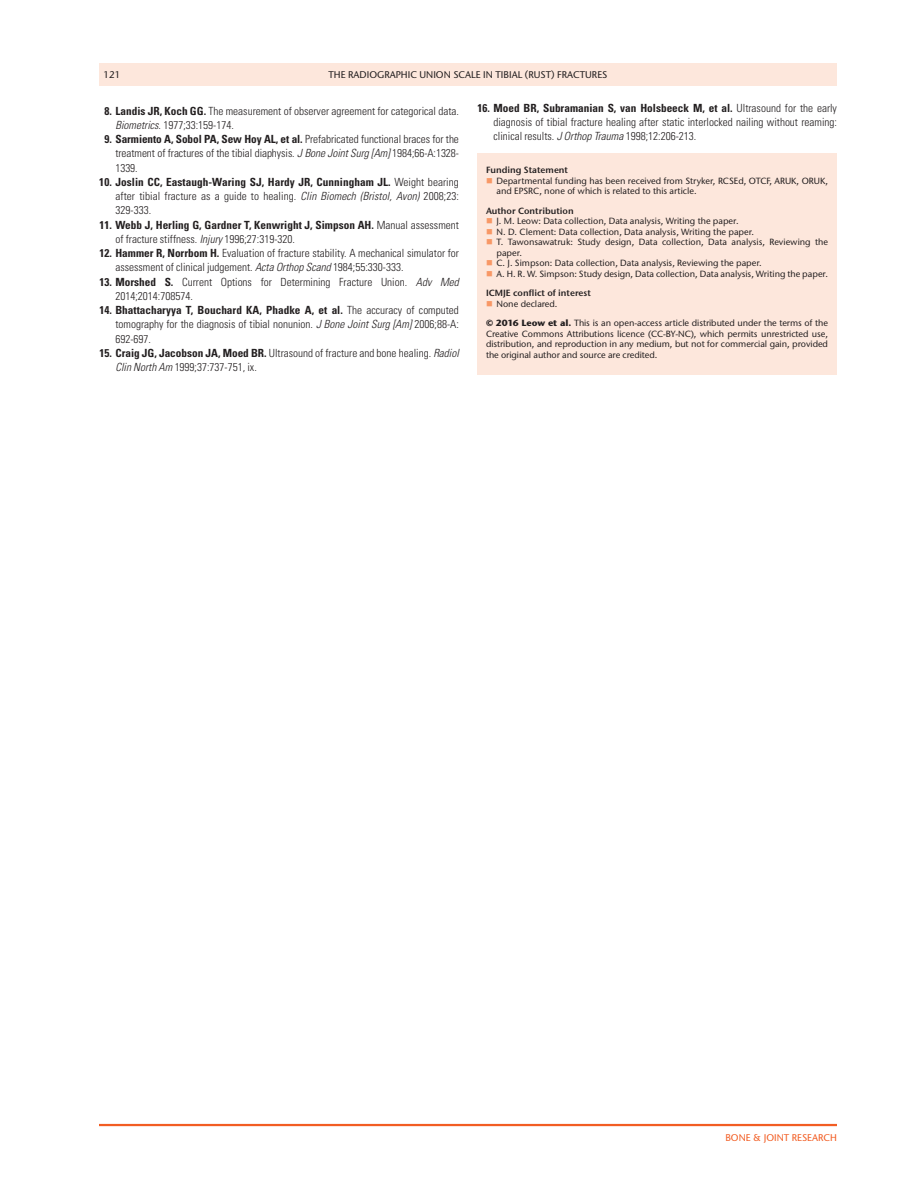
<style>
.page{position:relative;width:918px;height:1188px;background:#fff}
.page>*{position:absolute;margin:0;border:0;box-sizing:border-box;transform-origin:0 0}
.t1{font:300 condensed 11.25px/14.2px "Univers LT Std";color:#231f20}
.t2{font:500 9.75px "Stone Sans ITC Pro";color:#231f20}
.t3{font:500 9.75px "Stone Sans ITC Pro";color:#f25d23}
.t4{font:500 9px/10.5px "Stone Sans ITC Pro";color:#231f20}
.t5{font:600 9px "Stone Sans ITC Pro";color:#231f20}
.s1{font-weight:700}
.s2{font-style:italic}
</style>
<div class="page">
<div style="left:99px;top:63px;width:738px;height:23px;background:#fde7dc"></div>
<hr style="left:99px;top:1124px;width:738px;height:2px;background:#f25d23">
<div style="left:477px;top:153px;width:360px;height:221px;background:#fde7dc"></div>
<p class="t2" style="left:104px;top:68px;width:18px">121</p>
<p class="t2" style="left:329px;top:68px;width:280px">The radiographic union scale in tibial (RUST) fractures</p>
<p class="t1" style="left:115px;top:104px;width:345px;text-indent:-11px"><span class="s1">8. Landis JR, Koch GG.</span> The measurement of observer agreement for categorical data.<br><span class="s2">Biometrics</span>. 1977;33:159-174.</p>
<p class="t1" style="left:115px;top:132px;width:345px;text-align:justify;text-indent:-11px"><span class="s1">9. Sarmiento A, Sobol PA, Sew Hoy AL, et al.</span> Prefabricated functional braces for the treatment of fractures of the tibial diaphysis. <span class="s2">J Bone Joint Surg [Am]</span> 1984;66-A:1328- 1339.</p>
<p class="t1" style="left:115px;top:175px;width:345px;text-align:justify;text-indent:-16px"><span class="s1">10. Joslin CC, Eastaugh-Waring SJ, Hardy JR, Cunningham JL.</span> Weight bearing after tibial fracture as a guide to healing. <span class="s2">Clin Biomech (Bristol, Avon)</span> 2008;23:<br>329-333.</p>
<p class="t1" style="left:115px;top:218px;width:345px;text-indent:-16px"><span class="s1">11. Webb J, Herling G, Gardner T, Kenwright J, Simpson AH.</span> Manual assessment of fracture stiffness. <span class="s2">Injury</span> 1996;27:319-320.</p>
<p class="t1" style="left:115px;top:246px;width:345px;text-indent:-16px"><span class="s1">12. Hammer R, Norrbom H.</span> Evaluation of fracture stability. A mechanical simulator for assessment of clinical judgement. <span class="s2">Acta Orthop Scand</span> 1984;55:330-333.</p>
<p class="t1" style="left:115px;top:275px;width:345px;text-indent:-16px"><span class="s1">13. Morshed S.</span> Current Options for Determining Fracture Union. <span class="s2">Adv Med<br></span>2014;2014:708574.</p>
<p class="t1" style="left:115px;top:303px;width:345px;text-align:justify;text-indent:-16px"><span class="s1">14. Bhattacharyya T, Bouchard KA, Phadke A, et al.</span> The accuracy of computed tomography for the diagnosis of tibial nonunion. <span class="s2">J Bone Joint Surg [Am]</span> 2006;88-A:<br>692-697.</p>
<p class="t1" style="left:115px;top:346px;width:345px;text-indent:-16px"><span class="s1">15. Craig JG, Jacobson JA, Moed BR.</span> Ultrasound of fracture and bone healing. <span class="s2">Radiol<br>Clin North Am</span> 1999;37:737-751, ix.</p>
<p class="t1" style="left:493px;top:101px;width:345px;text-align:justify;text-indent:-16px"><span class="s1">16. Moed BR, Subramanian S, van Holsbeeck M, et al.</span> Ultrasound for the early diagnosis of tibial fracture healing after static interlocked nailing without reaming: clinical results. <span class="s2">J Orthop Trauma</span> 1998;12:206-213.</p>
<p class="t5" style="left:486px;top:164px;width:84px">Funding Statement</p>
<p class="t4" style="left:497px;top:175px;width:333px">Departmental funding has been received from Stryker, RCSEd, OTCF, ARUK, ORUK, and EPSRC, none of which is related to this article.</p>
<p class="t5" style="left:486px;top:205px;width:89px">Author Contribution</p>
<p class="t4" style="left:497px;top:216px;width:333px">J. M . Leow: Data collection, Data analysis, Writing the paper.<br>N. D. Clement: Data collection, Data analysis, Writing the paper.<br>T. Tawonsawatruk: Study design, Data collection, Data analysis, Reviewing the paper.<br>C. J. Simpson: Data collection, Data analysis, Reviewing the paper.<br>A. H . R. W. Simpson: Study design, Data collection, Data analysis, Writing the paper.</p>
<p class="t5" style="left:486px;top:287px;width:106px">ICMJE conflict of interest</p>
<p class="t4" style="left:486px;top:294px;width:343px;line-height:19.5px;text-indent:11px">None declared.<br><span class="s1">© 2016 Leow et al.</span> This is an open-access article distributed under the terms of the</p>
<p class="t4" style="left:486px;top:328px;width:344px;text-align:justify">Creative Commons Attributions licence (CC-BY-NC), which permits unrestricted use, distribution, and reproduction in any medium, but not for commercial gain, provided the original author and source are credited.</p>
<p class="t3" style="left:725px;top:1132px;width:8px">BONE</p>
<p class="t3" style="left:753px;top:1132px;width:46px">&amp; JOINT RESEARCH</p>
</div>
